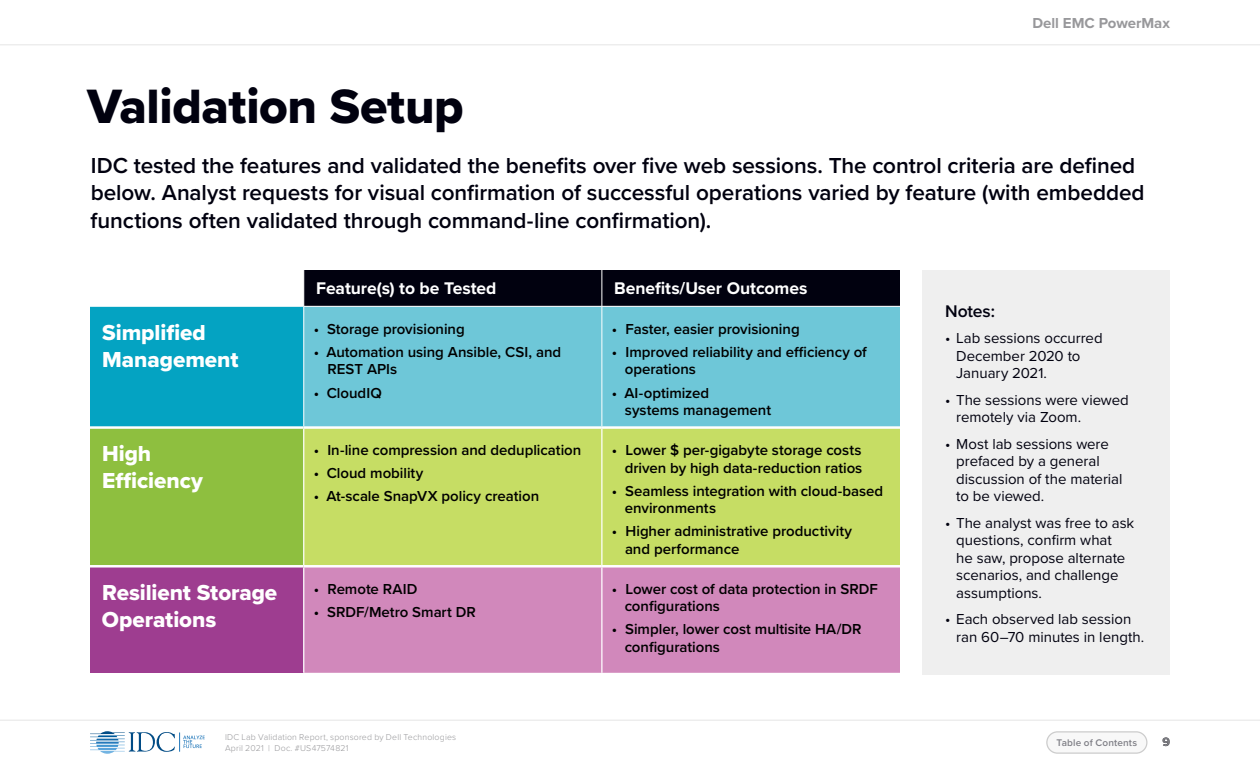
<style>
.page{position:relative;width:1260px;height:765px;background:#fff}
.page>*{position:absolute;margin:0;border:0;box-sizing:border-box;transform-origin:0 0}
.t1{font:50px "Proxima Nova Extrabld";letter-spacing:-.01em;color:#01010f}
.t2{font:600 22.5px/27.5px "Proxima Nova";letter-spacing:-.005em;color:#01010f}
.t3{font:22.5px/27.5px "Proxima Nova Extrabld";letter-spacing:-.005em;color:#fff}
.t4{font:700 17.5px "Proxima Nova";letter-spacing:-.005em;color:#fff}
.t5{font:600 17.5px "Proxima Nova";letter-spacing:-.005em;color:#01010f}
.t6{font:600 15px/17.5px "Proxima Nova";color:#000}
.t7{font:15px/17.5px "Proxima Nova";color:#01010f}
.t8{font:700 15px "Proxima Nova";color:#98989b}
.t9{font:700 12.5px "Proxima Nova";color:#000}
.t10{font:600 10px "Proxima Nova";letter-spacing:.015em;color:#808087}
.t11{font:300 8.75px/11.2px "Proxima Nova";letter-spacing:.02em;color:#98989b}
</style>
<div class="page">
<svg style="left:90px;top:731px;width:115px;height:23px"></svg>
<hr style="left:0;top:45px;width:1260px;height:1px;background:#e5e5e5">
<hr style="left:0;top:720px;width:1260px;height:1px;background:#e5e5e5">
<div style="left:1047px;top:732px;width:100px;height:21px;background:#f8f8f8;border-radius:11px"></div>
<div style="left:1046px;top:731px;width:102px;height:23px;border:1px solid #ccc;border-radius:11px"></div>
<div style="left:922px;top:270px;width:248px;height:405px;background:#efefef"></div>
<div style="left:304px;top:270px;width:596px;height:36px;background:#01010f"></div>
<div style="left:90px;top:306px;width:214px;height:122px;background:#04a3c2"></div>
<div style="left:304px;top:307px;width:596px;height:119px;background:#6ec7d8"></div>
<div style="left:90px;top:428px;width:214px;height:138px;background:#8ebf3f"></div>
<div style="left:304px;top:429px;width:596px;height:136px;background:#c6dd64"></div>
<div style="left:90px;top:566px;width:214px;height:107px;background:#9e3d90"></div>
<div style="left:304px;top:568px;width:596px;height:105px;background:#d188bb"></div>
<hr style="left:303px;top:429px;width:1px;height:136px;background:#fff">
<hr style="left:601px;top:429px;width:1px;height:136px;background:#fff">
<hr style="left:303px;top:568px;width:1px;height:105px;background:#fff">
<hr style="left:601px;top:568px;width:1px;height:105px;background:#fff">
<hr style="left:90px;top:426px;width:214px;height:3px;background:#fff">
<hr style="left:602px;top:270px;width:1px;height:36px;background:#fff">
<hr style="left:90px;top:306px;width:214px;height:1px;background:#fff">
<hr style="left:303px;top:307px;width:1px;height:119px;background:#fff">
<hr style="left:602px;top:307px;width:1px;height:119px;background:#fff">
<hr style="left:90px;top:565px;width:214px;height:3px;background:#fff">
<p class="t8" style="left:1032px;top:12px;width:139px">Dell EMC PowerMax</p>
<p class="t1" style="left:87px;top:69px;width:378px">Validation Setup</p>
<p class="t2" style="left:91px;top:151px;width:1056px">IDC tested the features and validated the benefits over five web sessions. The control criteria are defined below. Analyst requests for visual confirmation of successful operations varied by feature (with embedded functions often validated through command-line confirmation).</p>
<p class="t4" style="left:316px;top:275px;width:182px">Feature(s) to be Tested</p>
<p class="t4" style="left:614px;top:275px;width:195px">Benefits/User Outcomes</p>
<p class="t3" style="left:102px;top:318px;width:138px">Simplified<br>Management</p>
<p class="t6" style="left:314px;top:320px;width:152px">• Storage provisioning</p>
<p class="t6" style="left:327px;top:343px;width:235px;text-indent:-14px">• Automation using Ansible, CSI, and<br>REST APIs</p>
<p class="t6" style="left:314px;top:383px;width:69px">• CloudIQ</p>
<p class="t3" style="left:102px;top:439px;width:102px">High<br>Efficiency</p>
<p class="t6" style="left:314px;top:441px;width:269px">• In-line compression and deduplication</p>
<p class="t6" style="left:314px;top:464px;width:111px">• Cloud mobility</p>
<p class="t6" style="left:314px;top:487px;width:227px">• At-scale SnapVX policy creation</p>
<p class="t3" style="left:102px;top:578px;width:177px">Resilient Storage<br>Operations</p>
<p class="t6" style="left:314px;top:580px;width:105px">• Remote RAID</p>
<p class="t6" style="left:314px;top:603px;width:164px">• SRDF/Metro Smart DR</p>
<p class="t6" style="left:612px;top:320px;width:189px">• Faster, easier provisioning</p>
<p class="t6" style="left:625px;top:343px;width:244px;text-indent:-13px">• Improved reliability and efficiency of operations</p>
<p class="t6" style="left:625px;top:383px;width:148px;text-indent:-13px">• AI-optimized<br>systems management</p>
<p class="t6" style="left:612px;top:441px;width:252px;text-align:right">• Lower $ per-gigabyte storage costs driven by high data-reduction ratios</p>
<p class="t6" style="left:625px;top:481px;width:260px;text-indent:-13px">• Seamless integration with cloud-based environments</p>
<p class="t6" style="left:625px;top:522px;width:229px;text-indent:-13px">• Higher administrative productivity and performance</p>
<p class="t6" style="left:625px;top:580px;width:255px;text-indent:-13px">• Lower cost of data protection in SRDF configurations</p>
<p class="t6" style="left:625px;top:620px;width:238px;text-indent:-13px">• Simpler, lower cost multisite HA/DR configurations</p>
<p class="t5" style="left:945px;top:298px;width:52px">Notes:</p>
<p class="t7" style="left:956px;top:329px;width:148px;text-indent:-11px">• Lab sessions occurred<br>December 2020 to<br>January 2021.</p>
<p class="t7" style="left:956px;top:391px;width:174px;text-indent:-11px">• The sessions were viewed remotely via Zoom.</p>
<p class="t7" style="left:956px;top:435px;width:168px;text-indent:-11px">• Most lab sessions were prefaced by a general discussion of the material to be viewed.</p>
<p class="t7" style="left:956px;top:514px;width:180px;text-indent:-11px">• The analyst was free to ask questions, confirm what<br>he saw, propose alternate scenarios, and challenge assumptions.</p>
<p class="t7" style="left:956px;top:610px;width:188px;text-indent:-11px">• Each observed lab session ran 60–70 minutes in length.</p>
<p class="t11" style="left:225px;top:731px;width:233px">IDC Lab Validation Report, sponsored by Dell Technologies<br>April 2021 | Doc. #US47574821</p>
<p class="t10" style="left:1057px;top:735px;width:82px">Table of Contents</p>
<p class="t9" style="left:1162px;top:733px;width:9px">9</p>
</div>
